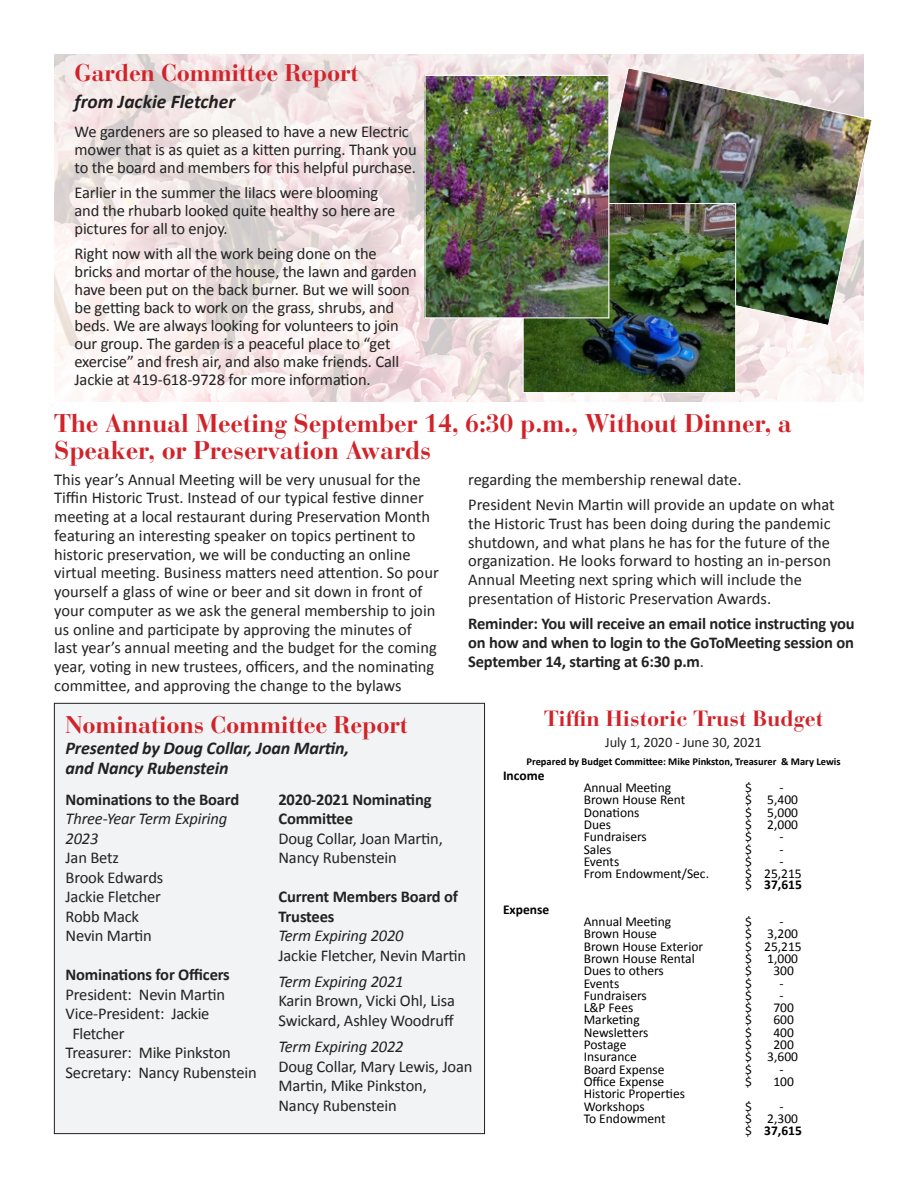
<style>
.page{position:relative;width:918px;height:1188px;background:#fff}
.page>*{position:absolute;margin:0;border:0;box-sizing:border-box;transform-origin:0 0}
.t1{font:700 25.5px/27.5px "Bauer Bodoni";letter-spacing:-.01em;color:#d1232a}
.t2{font:700 24px "Bauer Bodoni";letter-spacing:-.01em;color:#d1232a}
.Plain_Text{font:700 21.9px "Bauer Bodoni";color:#d1232a}
.t3{font:italic 700 19.5px "Calibri";color:#231f20}
.t4{font:italic 700 18px/19.5px "Calibri";letter-spacing:-.01em;color:#222}
.t5{font:16.5px/18.8px "Calibri";letter-spacing:-.01em;color:#222}
.t6{font:700 16.5px/19.5px "Calibri";letter-spacing:-.01em;color:#222}
.t7{font:italic 16.5px/19.5px "Calibri";letter-spacing:-.01em;color:#222}
.Plain_Text-2{font:14.4px "Calibri";letter-spacing:-.01em;color:#222}
.t8{font:13.5px "Calibri";color:#000}
.t9{font:700 13.5px "Calibri";color:#000}
.t10{font:700 10.5px "Calibri";color:#000}
.s1{font-weight:400}
.s2{font-style:italic}
</style>
<div class="page">
<img style="left:54px;top:54px;width:810px;height:348px">
<img style="left:583px;top:67px;width:289px;height:260px">
<img style="left:525px;top:205px;width:209px;height:186px">
<div style="left:523px;top:203px;width:213px;height:190px;border:1px solid #fff"></div>
<div style="left:54px;top:703px;width:431px;height:431px;background:#f2f3f4"></div>
<img style="left:426px;top:77px;width:181px;height:239px">
<div style="left:424px;top:75px;width:185px;height:243px;border:1px solid #fff"></div>
<p class="t2" style="left:75px;top:59px;width:285px">Garden Committee Report</p>
<p class="t3" style="left:75px;top:87px;width:162px">from Jackie Fletcher</p>
<p class="t5" style="left:75px;top:122px;width:344px;line-height:18px">We gardeners are so pleased to have a new Electric mower that is as quiet as a kitten purring. Thank you to the board and members for this helpful purchase.</p>
<p class="t5" style="left:75px;top:183px;width:322px;line-height:18px">Earlier in the summer the lilacs were blooming and the rhubarb looked quite healthy so here are pictures for all to enjoy.</p>
<p class="t5" style="left:75px;top:244px;width:344px;line-height:18px">Right now with all the work being done on the bricks and mortar of the house, the lawn and garden have been put on the back burner. But we will soon be getting back to work on the grass, shrubs, and beds. We are always looking for volunteers to join our group. The garden is a peaceful place to “get exercise” and fresh air, and also make friends. Call Jackie at 419-618-9728 for more information.</p>
<p class="t1" style="left:54px;top:409px;width:739px">The Annual Meeting September 14, 6:30 p.m., Without Dinner, a<br>Speaker, or Preservation Awards</p>
<p class="t5" style="left:54px;top:469px;width:386px">This year’s Annual Meeting will be very unusual for the Tiffin Historic Trust. Instead of our typical festive dinner meeting at a local restaurant during Preservation Month featuring an interesting speaker on topics pertinent to historic preservation, we will be conducting an online virtual meeting. Business matters need attention. So pour yourself a glass of wine or beer and sit down in front of your computer as we ask the general membership to join us online and participate by approving the minutes of last year’s annual meeting and the budget for the coming year, voting in new trustees, officers, and the nominating committee, and approving the change to the bylaws</p>
<p class="t5" style="left:468px;top:469px;width:275px">regarding the membership renewal date.</p>
<p class="t5" style="left:468px;top:495px;width:368px">President Nevin Martin will provide an update on what the Historic Trust has been doing during the pandemic shutdown, and what plans he has for the future of the organization. He looks forward to hosting an in-person Annual Meeting next spring which will include the presentation of Historic Preservation Awards.</p>
<p class="t6" style="left:468px;top:614px;width:388px;line-height:18.8px;text-align:justify">Reminder: You will receive an email notice instructing you on how and when to login to the GoToMeeting session on September 14, starting at 6:30 p.m<span class="s1">.</span></p>
<p class="Plain_Text" style="left:544px;top:705px;width:280px">Tiffin Historic Trust Budget</p>
<p class="Plain_Text-2" style="left:605px;top:732px;width:158px">July 1, 2020 - June 30, 2021</p>
<p class="t10" style="left:526px;top:754px;width:316px">Prepared by Budget Committee: Mike Pinkston, Treasurer &amp; Mary Lewis</p>
<p class="t9" style="left:503px;top:766px;width:43px">Income</p>
<p class="t8" style="left:584px;top:778px;width:89px">Annual Meeting</p>
<p class="t8" style="left:745px;top:778px;width:8px">$</p>
<p class="t8" style="left:780px;top:778px;width:6px">-</p>
<p class="t8" style="left:584px;top:791px;width:103px">Brown House Rent</p>
<p class="t8" style="left:745px;top:791px;width:54px">$ 5,400</p>
<p class="t8" style="left:584px;top:803px;width:57px">Donations</p>
<p class="t8" style="left:745px;top:803px;width:54px">$ 5,000</p>
<p class="t8" style="left:584px;top:815px;width:29px">Dues</p>
<p class="t8" style="left:745px;top:815px;width:54px">$ 2,000</p>
<p class="t8" style="left:584px;top:827px;width:65px">Fundraisers</p>
<p class="t8" style="left:745px;top:827px;width:8px">$</p>
<p class="t8" style="left:780px;top:827px;width:6px">-</p>
<p class="t8" style="left:584px;top:840px;width:29px">Sales</p>
<p class="t8" style="left:745px;top:840px;width:8px">$</p>
<p class="t8" style="left:780px;top:840px;width:6px">-</p>
<p class="t8" style="left:584px;top:852px;width:37px">Events</p>
<p class="t8" style="left:745px;top:852px;width:8px">$</p>
<p class="t8" style="left:780px;top:852px;width:6px">-</p>
<p class="t8" style="left:584px;top:864px;width:127px">From Endowment/Sec.</p>
<p class="t8" style="left:745px;top:864px;width:58px">$ 25,215</p>
<p class="t9" style="left:745px;top:875px;width:58px"><span class="s1">$</span> 37,615</p>
<p class="t9" style="left:503px;top:900px;width:48px">Expense</p>
<p class="t8" style="left:584px;top:912px;width:89px">Annual Meeting</p>
<p class="t8" style="left:745px;top:912px;width:8px">$</p>
<p class="t8" style="left:780px;top:912px;width:6px">-</p>
<p class="t8" style="left:584px;top:924px;width:75px">Brown House</p>
<p class="t8" style="left:745px;top:924px;width:54px">$ 3,200</p>
<p class="t8" style="left:584px;top:937px;width:121px">Brown House Exterior</p>
<p class="t8" style="left:745px;top:937px;width:58px">$ 25,215</p>
<p class="t8" style="left:584px;top:949px;width:113px">Brown House Rental</p>
<p class="t8" style="left:745px;top:949px;width:54px">$ 1,000</p>
<p class="t8" style="left:584px;top:961px;width:82px">Dues to others</p>
<p class="t8" style="left:745px;top:961px;width:8px">$</p>
<p class="t8" style="left:773px;top:961px;width:22px">300</p>
<p class="t8" style="left:584px;top:974px;width:37px">Events</p>
<p class="t8" style="left:745px;top:974px;width:8px">$</p>
<p class="t8" style="left:780px;top:974px;width:6px">-</p>
<p class="t8" style="left:584px;top:986px;width:65px">Fundraisers</p>
<p class="t8" style="left:745px;top:986px;width:8px">$</p>
<p class="t8" style="left:780px;top:986px;width:6px">-</p>
<p class="t8" style="left:584px;top:998px;width:51px">L&amp;P Fees</p>
<p class="t8" style="left:745px;top:998px;width:8px">$</p>
<p class="t8" style="left:773px;top:998px;width:22px">700</p>
<p class="t8" style="left:584px;top:1011px;width:58px">Marketing</p>
<p class="t8" style="left:745px;top:1011px;width:8px">$</p>
<p class="t8" style="left:773px;top:1011px;width:22px">600</p>
<p class="t8" style="left:584px;top:1023px;width:66px">Newsletters</p>
<p class="t8" style="left:745px;top:1023px;width:8px">$</p>
<p class="t8" style="left:773px;top:1023px;width:22px">400</p>
<p class="t8" style="left:584px;top:1035px;width:44px">Postage</p>
<p class="t8" style="left:745px;top:1035px;width:8px">$</p>
<p class="t8" style="left:773px;top:1035px;width:22px">200</p>
<p class="t8" style="left:584px;top:1047px;width:55px">Insurance</p>
<p class="t8" style="left:745px;top:1047px;width:54px">$ 3,600</p>
<p class="t8" style="left:584px;top:1060px;width:82px">Board Expense</p>
<p class="t8" style="left:745px;top:1060px;width:8px">$</p>
<p class="t8" style="left:780px;top:1060px;width:6px">-</p>
<p class="t8" style="left:584px;top:1072px;width:82px">Office Expense</p>
<p class="t8" style="left:745px;top:1072px;width:8px">$</p>
<p class="t8" style="left:773px;top:1072px;width:22px">100</p>
<p class="t8" style="left:584px;top:1084px;width:103px">Historic Properties</p>
<p class="t8" style="left:584px;top:1097px;width:63px">Workshops</p>
<p class="t8" style="left:745px;top:1097px;width:8px">$</p>
<p class="t8" style="left:780px;top:1097px;width:6px">-</p>
<p class="t8" style="left:584px;top:1109px;width:84px">To Endowment</p>
<p class="t8" style="left:745px;top:1109px;width:54px">$ 2,300</p>
<p class="t9" style="left:745px;top:1121px;width:58px"><span class="s1">$</span> 37,615</p>
<p class="t2" style="left:66px;top:711px;width:344px">Nominations Committee Report</p>
<p class="t4" style="left:66px;top:738px;width:285px">Presented by Doug Collar, Joan Martin, and Nancy Rubenstein</p>
<p class="t6" style="left:66px;top:789px;width:175px">Nominations to the Board</p>
<p class="t7" style="left:66px;top:808px;width:163px">Three-Year Term Expiring<br>2023</p>
<p class="t5" style="left:66px;top:848px;width:55px">Jan Betz</p>
<p class="t5" style="left:66px;top:867px;width:99px">Brook Edwards</p>
<p class="t5" style="left:66px;top:887px;width:97px">Jackie Fletcher</p>
<p class="t5" style="left:66px;top:906px;width:75px">Robb Mack</p>
<p class="t5" style="left:66px;top:926px;width:88px">Nevin Martin</p>
<p class="t6" style="left:66px;top:964px;width:166px">Nominations for Officers</p>
<p class="t5" style="left:66px;top:984px;width:161px">President: Nevin Martin</p>
<p class="t5" style="left:72px;top:1003px;width:139px;line-height:19.5px;text-indent:-7px">Vice-President: Jackie<br>Fletcher</p>
<p class="t5" style="left:66px;top:1043px;width:167px">Treasurer: Mike Pinkston</p>
<p class="t5" style="left:66px;top:1062px;width:193px">Secretary: Nancy Rubenstein</p>
<p class="t6" style="left:278px;top:789px;width:155px">2020-2021 Nominating<br>Committee</p>
<p class="t5" style="left:278px;top:828px;width:166px;line-height:19.5px">Doug Collar, Joan Martin,<br>Nancy Rubenstein</p>
<p class="t6" style="left:278px;top:886px;width:181px">Current Members Board of<br>Trustees</p>
<p class="t5" style="left:278px;top:925px;width:189px;line-height:19.5px"><span class="s2">Term Expiring 2020<br></span>Jackie Fletcher, Nevin Martin</p>
<p class="t5" style="left:278px;top:971px;width:178px;line-height:19.5px"><span class="s2">Term Expiring 2021<br></span>Karin Brown, Vicki Ohl, Lisa<br>Swickard, Ashley Woodruff</p>
<p class="t5" style="left:278px;top:1036px;width:196px;line-height:19.5px"><span class="s2">Term Expiring 2022<br></span>Doug Collar, Mary Lewis, Joan<br>Martin, Mike Pinkston,<br>Nancy Rubenstein</p>
</div>
